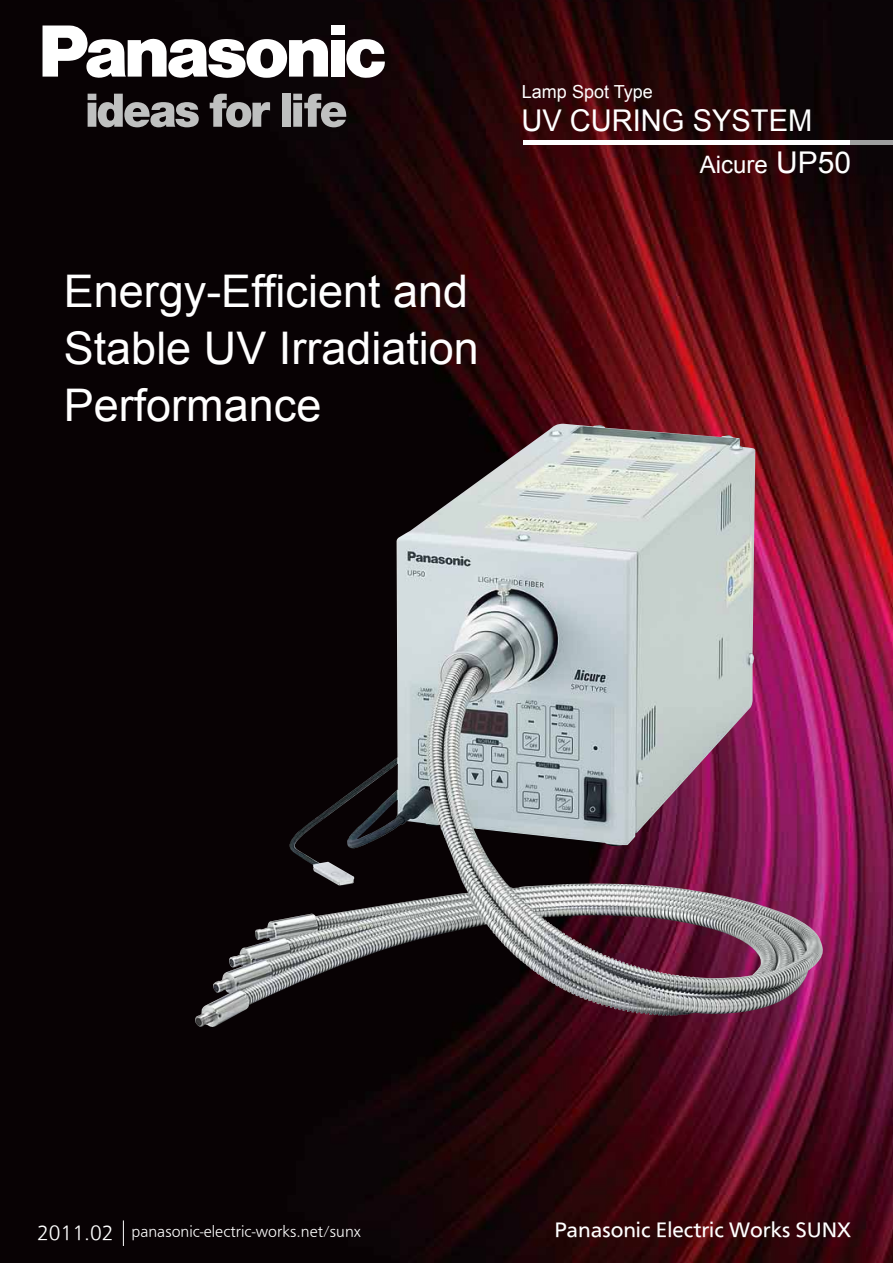
<style>
.page{position:relative;width:893px;height:1263px;background:#fff}
.page>*{position:absolute;margin:0;border:0;box-sizing:border-box;transform-origin:0 0}
.t1{font:45px/57px "Arial";color:#fff}
.t2{font:30px "Arial";color:#fff}
.t3{font:24px "Arial";color:#fff}
.t4{font:18px "PUD Sans serif M";color:#fff}
.t5{font:18px "Arial";color:#fff}
.t6{font:13.5px "PUD Sans serif R";color:#fff}
.s1{font-size:30px}
.s2{font-size:18px}
</style>
<div class="page">
<img style="left:0;top:0;width:893px;height:1263px">
<img style="left:200px;top:425px;width:356px;height:589px">
<div style="left:523px;top:140px;width:370px;height:5px;background:#fff"></div>
<div style="left:850px;top:140px;width:43px;height:5px;background:#9fa0a0"></div>
<svg style="left:88px;top:94px;width:111px;height:33px;background:#716f6f"></svg>
<svg style="left:210px;top:94px;width:60px;height:33px;background:#6b6869"></svg>
<div style="left:282px;top:94px;width:9px;height:33px;background:#bfc0c0"></div>
<svg style="left:293px;top:94px;width:53px;height:33px;background:#777475"></svg>
<svg style="left:43px;top:26px;width:285px;height:52px"></svg>
<div style="left:331px;top:40px;width:13px;height:37px;background:#fff"></div>
<div style="left:331px;top:26px;width:13px;height:9px;background:#fff"></div>
<svg style="left:346px;top:39px;width:39px;height:39px"></svg>
<svg style="left:123px;top:1220px;width:1px;height:26px"></svg>
<p class="t1" style="left:64px;top:267px;width:417px">Energy-Efficient and<br>Stable UV Irradiation<br>Performance</p>
<p class="t5" style="left:522px;top:85px;width:132px">Lamp Spot Type</p>
<p class="t2" style="left:521px;top:108px;width:293px">UV CURING SYSTEM</p>
<p class="t3" style="left:700px;top:155px;width:153px">Aicure <span class="s1">UP50</span></p>
<p class="t6" style="left:37px;top:1225px;width:325px"><span class="s2">2011.02</span> panasonic-electric-works.net/sunx</p>
<p class="t4" style="left:554px;top:1222px;width:298px">Panasonic Electric Works SUNX</p>
</div>
